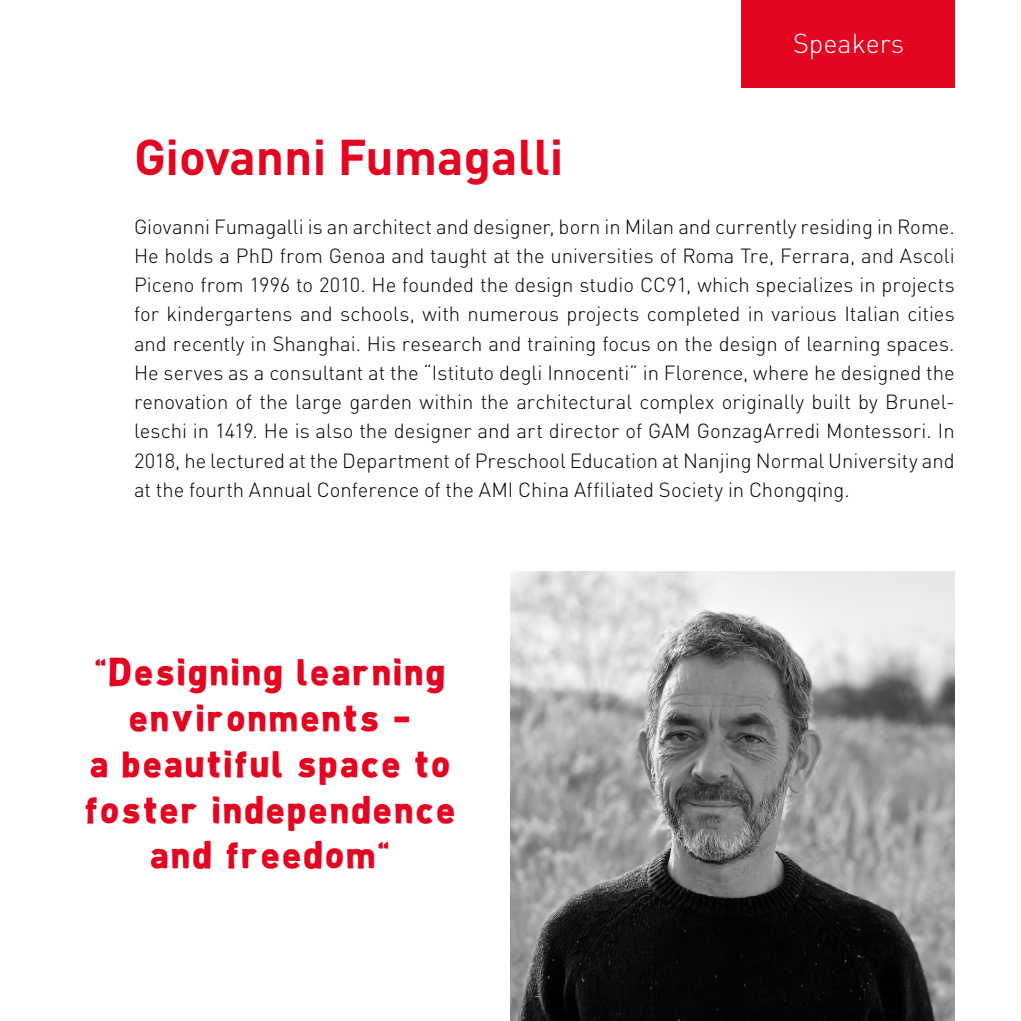
<style>
.page{position:relative;width:1021px;height:1021px;background:#fff}
.page>*{position:absolute;margin:0;border:0;box-sizing:border-box;transform-origin:0 0}
.t1{font:700 49.5px "DIN Pro";color:#e40521}
.t2{font:38.25px/45.9px "Dinpro heutink krijt";color:#e40521;text-align:center}
.t3{font:300 27px "DIN Pro";color:#fff}
.t4{font:300 20.25px/29.2px "DIN Pro";color:#000;text-align:justify}
.s1{font-family:"DIN Pro";font-weight:700;font-size:47.48px}
</style>
<div class="page">
<img style="left:510px;top:571px;width:444px;height:449px">
<div style="left:741px;top:0;width:213px;height:88px;background:#e40521"></div>
<h3 class="t3" style="left:793px;top:25px;width:112px">Speakers</h3>
<h1 class="t1" style="left:134px;top:123px;width:431px">Giovanni Fumagalli</h1>
<p class="t4" style="left:134px;top:211px;width:822px">Giovanni Fumagalli is an architect and designer, born in Milan and currently residing in Rome.<br>He holds a PhD from Genoa and taught at the universities of Roma Tre, Ferrara, and Ascoli Piceno from 1996 to 2010. He founded the design studio CC91, which specializes in projects for kindergartens and schools, with numerous projects completed in various Italian cities and recently in Shanghai. His research and training focus on the design of learning spaces.<br>He serves as a consultant at the “Istituto degli Innocenti” in Florence, where he designed the renovation of the large garden within the architectural complex originally built by Brunel&shy;leschi in 1419. He is also the designer and art director of GAM GonzagArredi Montessori. In 2018, he lectured at the Department of Preschool Education at Nanjing Normal University and at the fourth Annual Conference of the AMI China Affiliated Society in Chongqing.</p>
<h2 class="t2" style="left:83px;top:652px;width:374px">“Designing learning environments <span class="s1">-<br></span>a beautiful space to foster independence and freedom”</h2>
</div>
